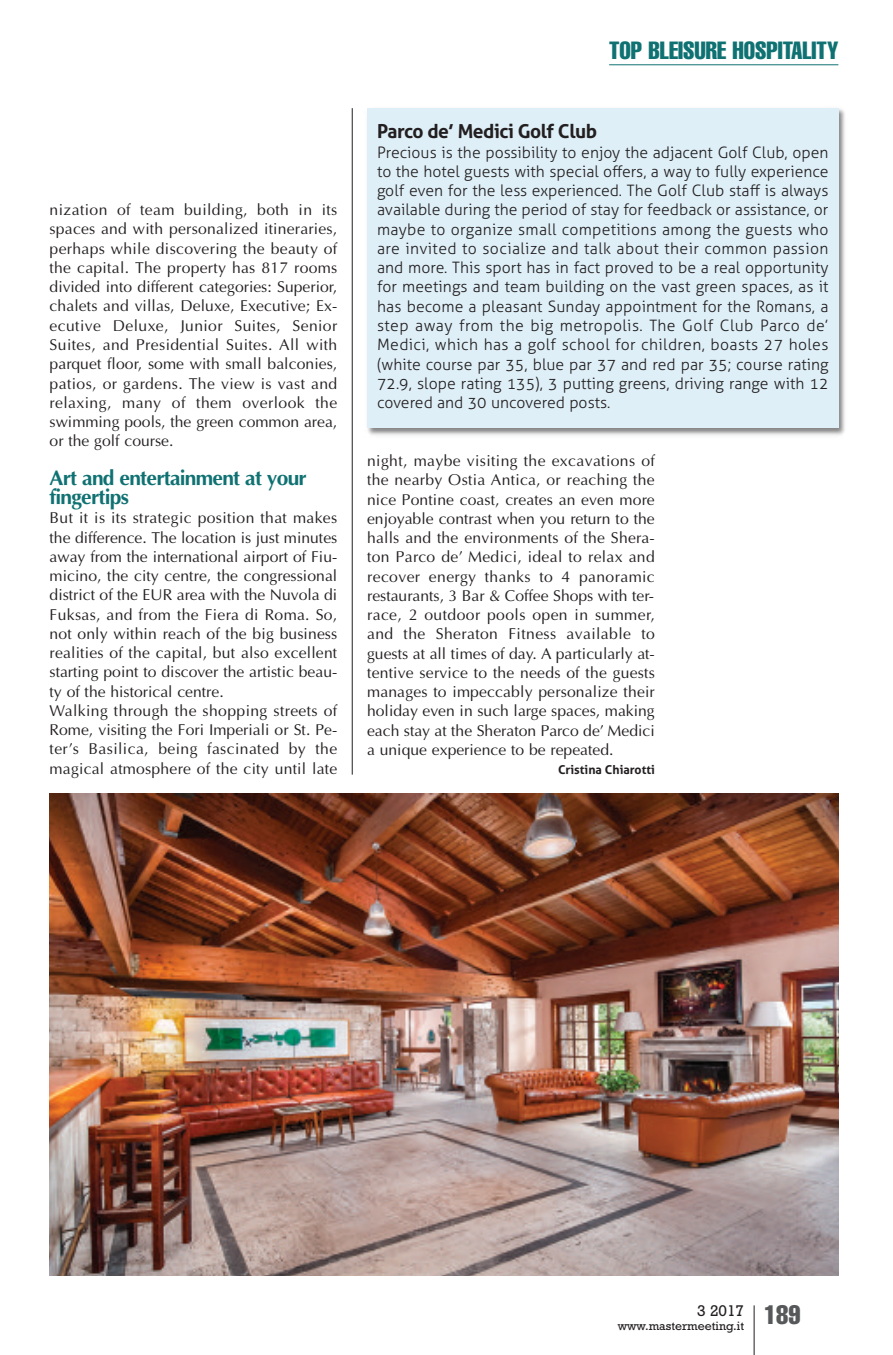
<style>
.page{position:relative;width:893px;height:1355px;background:#fff}
.page>*{position:absolute;margin:0;border:0;box-sizing:border-box;transform-origin:0 0}
.t1{font:extra-condensed 24.5px "Helvetica";color:#0f7172}
.t2{font:700 21px/19.2px "Optima";letter-spacing:-.035em;color:#0f7172}
.t3{font:700 19.25px "Aller";letter-spacing:-.025em;color:#231f20}
.t4{font:15.75px/19.2px "Optima";color:#231f20;text-align:justify}
.t5{font:300 15.75px/19.2px "Aller";color:#231f20;text-align:justify}
.t6{font:15.75px "Rockwell";color:#231f20}
.t7{font:12.25px "Rockwell";color:#231f20}
.t8{font:700 12.25px "Aller";color:#231f20}
</style>
<div class="page">
<hr style="left:754px;top:1305px;width:1px;height:49px;background:#231f20">
<hr style="left:609px;top:64px;width:229px;height:1px;background:#0f7172">
<hr style="left:352px;top:108px;width:1px;height:666px;background:#231f20">
<img style="left:368px;top:108px;width:477px;height:328px">
<div style="left:367px;top:108px;width:471px;height:320px;background:#deeff7"></div>
<img style="left:50px;top:793px;width:788px;height:482px">
<p class="t4" style="left:50px;top:200px;width:289px">nization of team building, both in its spaces and with personalized itineraries, perhaps while discovering the beauty of the capital. The property has 817 rooms divided into different categories: Superior, chalets and villas, Deluxe, Executive; Ex&shy;ecutive Deluxe, Junior Suites, Senior Suites, and Presidential Suites. All with parquet floor, some with small balconies, patios, or gardens. The view is vast and relaxing, many of them overlook the swimming pools, the green common area, or the golf course.</p>
<h2 class="t2" style="left:50px;top:468px;width:259px">Art and entertainment at your fingertips</h2>
<p class="t4" style="left:50px;top:508px;width:289px;text-align:left">But it is its strategic position that makes the difference. The location is just minutes away from the international airport of Fiu&shy;micino, the city centre, the congressional district of the EUR area with the Nuvola di Fuksas, and from the Fiera di Roma. So, not only within reach of the big business realities of the capital, but also excellent starting point to discover the artistic beau&shy;ty of the historical centre.<br>Walking through the shopping streets of Rome, visiting the Fori Imperiali or St. Pe&shy;ter’s Basilica, being fascinated by the magical atmosphere of the city until late</p>
<h1 class="t1" style="left:609px;top:42px;width:231px">TOP BLEISURE HOSPITALITY</h1>
<p class="t3" style="left:377px;top:120px;width:221px">Parco de’ Medici Golf Club</p>
<p class="t5" style="left:377px;top:142px;width:453px">Precious is the possibility to enjoy the adjacent Golf Club, open to the hotel guests with special offers, a way to fully experience golf even for the less experienced. The Golf Club staff is always available during the period of stay for feedback or assistance, or maybe to organize small competitions among the guests who are invited to socialize and talk about their common passion and more. This sport has in fact proved to be a real opportunity for meetings and team building on the vast green spaces, as it has become a pleasant Sunday appointment for the Romans, a step away from the big metropolis. The Golf Club Parco de’ Medici, which has a golf school for children, boasts 27 holes (white course par 35, blue par 37 and red par 35; course rating 72.9, slope rating 135), 3 putting greens, driving range with 12 covered and 30 uncovered posts.</p>
<p class="t4" style="left:367px;top:451px;width:289px">night, maybe visiting the excavations of the nearby Ostia Antica, or reaching the nice Pontine coast, creates an even more enjoyable contrast when you return to the halls and the environments of the Shera&shy;ton Parco de’ Medici, ideal to relax and recover energy thanks to 4 panoramic restaurants, 3 Bar &amp; Coffee Shops with ter&shy;race, 2 outdoor pools open in summer, and the Sheraton Fitness available to guests at all times of day. A particularly at&shy;tentive service to the needs of the guests manages to impeccably personalize their holiday even in such large spaces, making each stay at the Sheraton Parco de’ Medici a unique experience to be repeated.</p>
<p class="t8" style="left:558px;top:762px;width:98px">Cristina Chiarotti</p>
<p class="t7" style="left:618px;top:1321px;width:184px">www.mastermeeting.it <sup>189</sup></p>
<p class="t6" style="left:697px;top:1305px;width:49px">3 2017</p>
</div>
